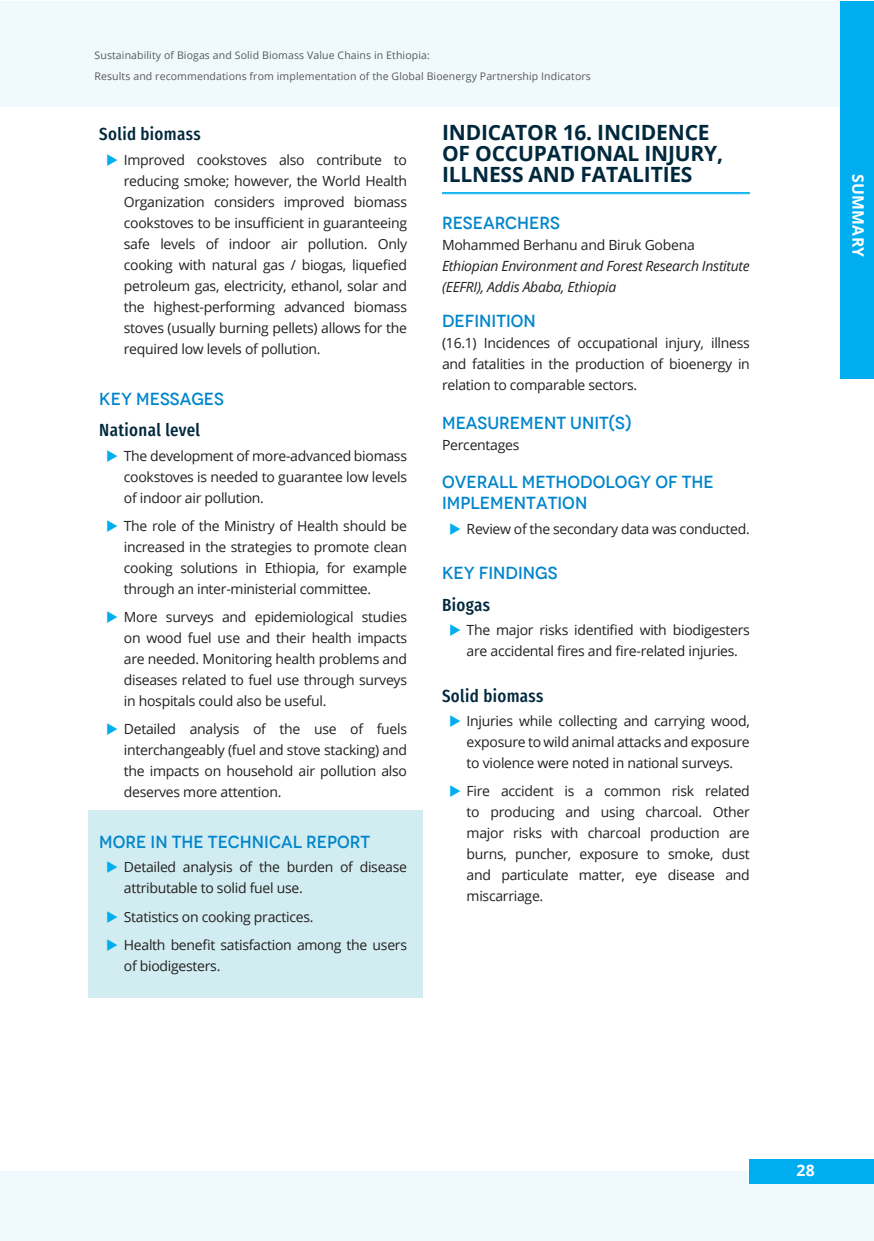
<style>
.page{position:relative;width:874px;height:1241px;background:#fff}
.page>*{position:absolute;margin:0;border:0;box-sizing:border-box;transform-origin:0 0}
.Sub_header{font:700 21px/21px "Open Sans";letter-spacing:-.01em;color:#00283d}
.subheader_2__not_num{font:500 17.5px/21px "Novecento";color:#0085cb}
.subheader_2{font:500 17.5px "Novecento";color:#0085cb}
.content_bold_header{font:500 17.5px "Fira Sans Condensed";letter-spacing:.02em;color:#00283d}
.t1{font:700 15.75px "Open Sans";letter-spacing:.02em;color:#fff}
.content{font:14px/21px "Open Sans";letter-spacing:-.02em;color:#231f20;text-align:justify}
.content_Italics{font:italic 14px/21px "Open Sans";letter-spacing:-.02em;color:#231f20}
.t2{font:10.5px/21px "Open Sans";letter-spacing:.01em;color:#57585a}
</style>
<div class="page">
<div style="left:0;top:1px;width:873px;height:106px;background:#f0f9fd"></div>
<div style="left:0;top:1170px;width:873px;height:70px;background:#f0f9fd"></div>
<div style="left:839px;top:1px;width:34px;height:377px;background:#00aeef"></div>
<div style="left:749px;top:1158px;width:124px;height:25px;background:#00aeef"></div>
<div style="left:88px;top:810px;width:334px;height:187px;background:#d2edf1"></div>
<hr style="left:442px;top:192px;width:307px;height:1px;background:#00aeef">
<hr style="left:442px;top:193px;width:307px;height:1px;background:#00aeef">
<p class="t2" style="left:94px;top:45px;width:497px">Sustainability of Biogas and Solid Biomass Value Chains in Ethiopia:<br>Results and recommendations from implementation of the Global Bioenergy Partnership Indicators</p>
<p class="content_bold_header" style="left:99px;top:118px;width:103px">Solid biomass</p>
<p class="content" style="left:124px;top:149px;width:284px">Improved cookstoves also contribute to reducing smoke; however, the World Health Organization considers improved biomass cookstoves to be insufficient in guaranteeing safe levels of indoor air pollution. Only cooking with natural gas / biogas, liquefied petroleum gas, electricity, ethanol, solar and the highest-performing advanced biomass stoves (usually burning pellets) allows for the required low levels of pollution.</p>
<p class="subheader_2" style="left:99px;top:388px;width:126px">KEY MESSAGES</p>
<p class="content_bold_header" style="left:99px;top:414px;width:102px">National level</p>
<p class="content" style="left:124px;top:445px;width:284px">The development of more-advanced biomass cookstoves is needed to guarantee low levels of indoor air pollution.</p>
<p class="content" style="left:124px;top:515px;width:284px">The role of the Ministry of Health should be increased in the strategies to promote clean cooking solutions in Ethiopia, for example through an inter-ministerial committee.</p>
<p class="content" style="left:124px;top:606px;width:284px">More surveys and epidemiological studies on wood fuel use and their health impacts are needed. Monitoring health problems and diseases related to fuel use through surveys in hospitals could also be useful.</p>
<p class="content" style="left:124px;top:718px;width:284px">Detailed analysis of the use of fuels interchangeably (fuel and stove stacking) and the impacts on household air pollution also deserves more attention.</p>
<p class="subheader_2" style="left:99px;top:831px;width:272px">MORE IN THE TECHNICAL REPORT</p>
<p class="content" style="left:124px;top:856px;width:284px">Detailed analysis of the burden of disease attributable to solid fuel use.</p>
<p class="content" style="left:124px;top:905px;width:191px">Statistics on cooking practices.</p>
<p class="content" style="left:124px;top:933px;width:284px">Health benefit satisfaction among the users of biodigesters.</p>
<p class="Sub_header" style="left:442px;top:121px;width:282px">INDICATOR 16. INCIDENCE<br>OF OCCUPATIONAL INJURY,<br>ILLNESS AND FATALITIES</p>
<p class="subheader_2__not_num" style="left:442px;top:212px;width:119px">RESEARCHERS</p>
<p class="content" style="left:442px;top:234px;width:254px">Mohammed Berhanu and Biruk Gobena</p>
<p class="content_Italics" style="left:442px;top:255px;width:309px">Ethiopian Environment and Forest Research Institute (EEFRI), Addis Ababa, Ethiopia</p>
<p class="subheader_2__not_num" style="left:442px;top:310px;width:95px">DEFINITION</p>
<p class="content" style="left:442px;top:332px;width:309px">(16.1) Incidences of occupational injury, illness and fatalities in the production of bioenergy in relation to comparable sectors.</p>
<p class="subheader_2__not_num" style="left:442px;top:412px;width:191px">MEASUREMENT UNIT(S)</p>
<p class="content" style="left:442px;top:433px;width:79px">Percentages</p>
<p class="subheader_2__not_num" style="left:442px;top:471px;width:273px">OVERALL METHODOLOGY OF THE<br>IMPLEMENTATION</p>
<p class="content" style="left:466px;top:517px;width:284px">Review of the secondary data was conducted.</p>
<p class="subheader_2" style="left:442px;top:562px;width:117px">KEY FINDINGS</p>
<p class="content_bold_header" style="left:442px;top:588px;width:50px">Biogas</p>
<p class="content" style="left:466px;top:619px;width:284px">The major risks identified with biodigesters are accidental fires and fire-related injuries.</p>
<p class="content_bold_header" style="left:442px;top:679px;width:103px">Solid biomass</p>
<p class="content" style="left:466px;top:710px;width:284px">Injuries while collecting and carrying wood, exposure to wild animal attacks and exposure to violence were noted in national surveys.</p>
<p class="content" style="left:466px;top:780px;width:284px">Fire accident is a common risk related to producing and using charcoal. Other major risks with charcoal production are burns, puncher, exposure to smoke, dust and particulate matter, eye disease and miscarriage.</p>
<p class="t1" style="left:868px;top:174px;width:85px;rotate:90deg">SUMMARY</p>
<p class="t1" style="left:796px;top:1159px;width:20px">28</p>
</div>
